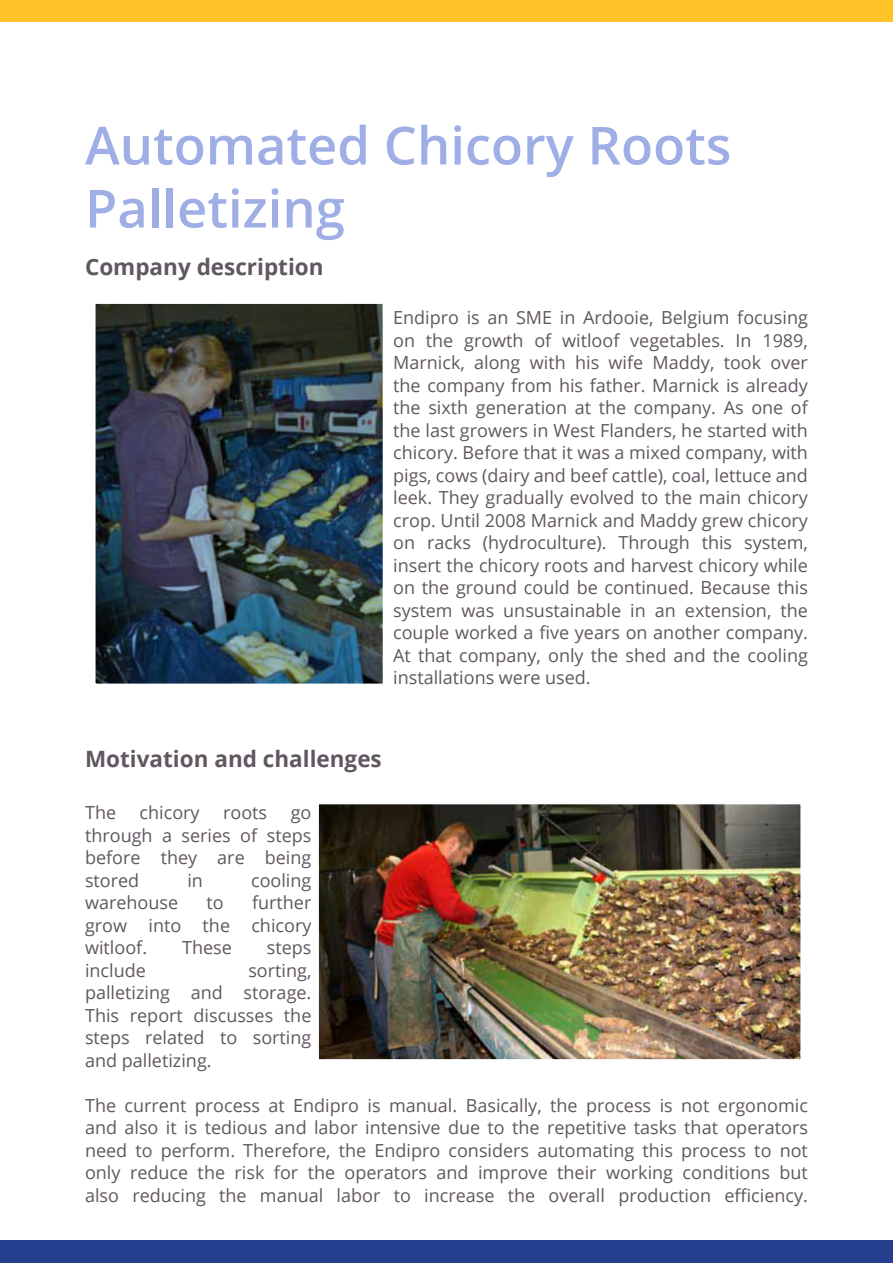
<style>
.page{position:relative;width:893px;height:1263px;background:#fff}
.page>*{position:absolute;margin:0;border:0;box-sizing:border-box;transform-origin:0 0}
.Titel{font:600 52.5px "Open Sans";color:#9faee5}
.Titel_Fließtexte{font:700 22.5px "Open Sans";color:#605760}
.Fließtexte{font:18px/22.5px "Open Sans";color:#605760;text-align:justify}
</style>
<div class="page">
<div style="left:0;top:0;width:893px;height:21px;background:#fec427"></div>
<div style="left:0;top:1241px;width:893px;height:22px;background:#253f8e"></div>
<img style="left:320px;top:806px;width:479px;height:252px">
<div style="left:311px;top:797px;width:497px;height:270px;border:8px solid #fff"></div>
<img style="left:96px;top:304px;width:286px;height:379px">
<p class="Titel" style="left:85px;top:109px;width:648px">Automated Chicory Roots</p>
<p class="Titel" style="left:85px;top:172px;width:261px">Palletizing</p>
<p class="Titel_Fließtexte" style="left:85px;top:251px;width:240px">Company description</p>
<p class="Fließtexte" style="left:393px;top:306px;width:416px">Endipro is an SME in Ardooie, Belgium focusing on the growth of witloof vegetables. In 1989, Marnick, along with his wife Maddy, took over the company from his father. Marnick is already the sixth generation at the company. As one of the last growers in West Flanders, he started with chicory. Before that it was a mixed company, with pigs, cows (dairy and beef cattle), coal, lettuce and leek. They gradually evolved to the main chicory crop. Until 2008 Marnick and Maddy grew chicory on racks (hydroculture). Through this system, insert the chicory roots and harvest chicory while on the ground could be continued. Because this system was unsustainable in an extension, the couple worked a five years on another company.<br>At that company, only the shed and the cooling installations were used.</p>
<p class="Titel_Fließtexte" style="left:85px;top:742px;width:298px">Motivation and challenges</p>
<p class="Fließtexte" style="left:85px;top:801px;width:33px">The</p>
<p class="Fließtexte" style="left:140px;top:801px;width:62px">chicory</p>
<p class="Fließtexte" style="left:223px;top:801px;width:46px">roots</p>
<p class="Fließtexte" style="left:291px;top:801px;width:22px">go</p>
<p class="Fließtexte" style="left:85px;top:823px;width:228px">through a series of steps</p>
<p class="Fließtexte" style="left:85px;top:846px;width:228px">before they are being</p>
<p class="Fließtexte" style="left:85px;top:868px;width:56px">stored</p>
<p class="Fließtexte" style="left:187px;top:868px;width:17px">in</p>
<p class="Fließtexte" style="left:251px;top:868px;width:62px">cooling</p>
<p class="Fließtexte" style="left:85px;top:891px;width:95px">warehouse</p>
<p class="Fließtexte" style="left:206px;top:891px;width:19px">to</p>
<p class="Fließtexte" style="left:252px;top:891px;width:61px">further</p>
<p class="Fließtexte" style="left:85px;top:913px;width:228px">grow into the chicory</p>
<p class="Fließtexte" style="left:85px;top:936px;width:64px">witloof.</p>
<p class="Fließtexte" style="left:182px;top:936px;width:51px">These</p>
<p class="Fließtexte" style="left:267px;top:936px;width:46px">steps</p>
<p class="Fließtexte" style="left:85px;top:958px;width:62px">include</p>
<p class="Fließtexte" style="left:248px;top:958px;width:65px">sorting,</p>
<p class="Fließtexte" style="left:85px;top:981px;width:228px">palletizing and storage.</p>
<p class="Fließtexte" style="left:85px;top:1003px;width:228px">This report discusses the</p>
<p class="Fließtexte" style="left:85px;top:1026px;width:228px">steps related to sorting</p>
<p class="Fließtexte" style="left:85px;top:1048px;width:128px">and palletizing.</p>
<p class="Fließtexte" style="left:85px;top:1093px;width:724px">The current process at Endipro is manual. Basically, the process is not ergonomic</p>
<p class="Fließtexte" style="left:85px;top:1116px;width:724px">and also it is tedious and labor intensive due to the repetitive tasks that operators</p>
<p class="Fließtexte" style="left:85px;top:1138px;width:724px">need to perform. Therefore, the Endipro considers automating this process to not</p>
<p class="Fließtexte" style="left:85px;top:1161px;width:724px">only reduce the risk for the operators and improve their working conditions but</p>
<p class="Fließtexte" style="left:85px;top:1183px;width:724px">also reducing the manual labor to increase the overall production efficiency.</p>
</div>
